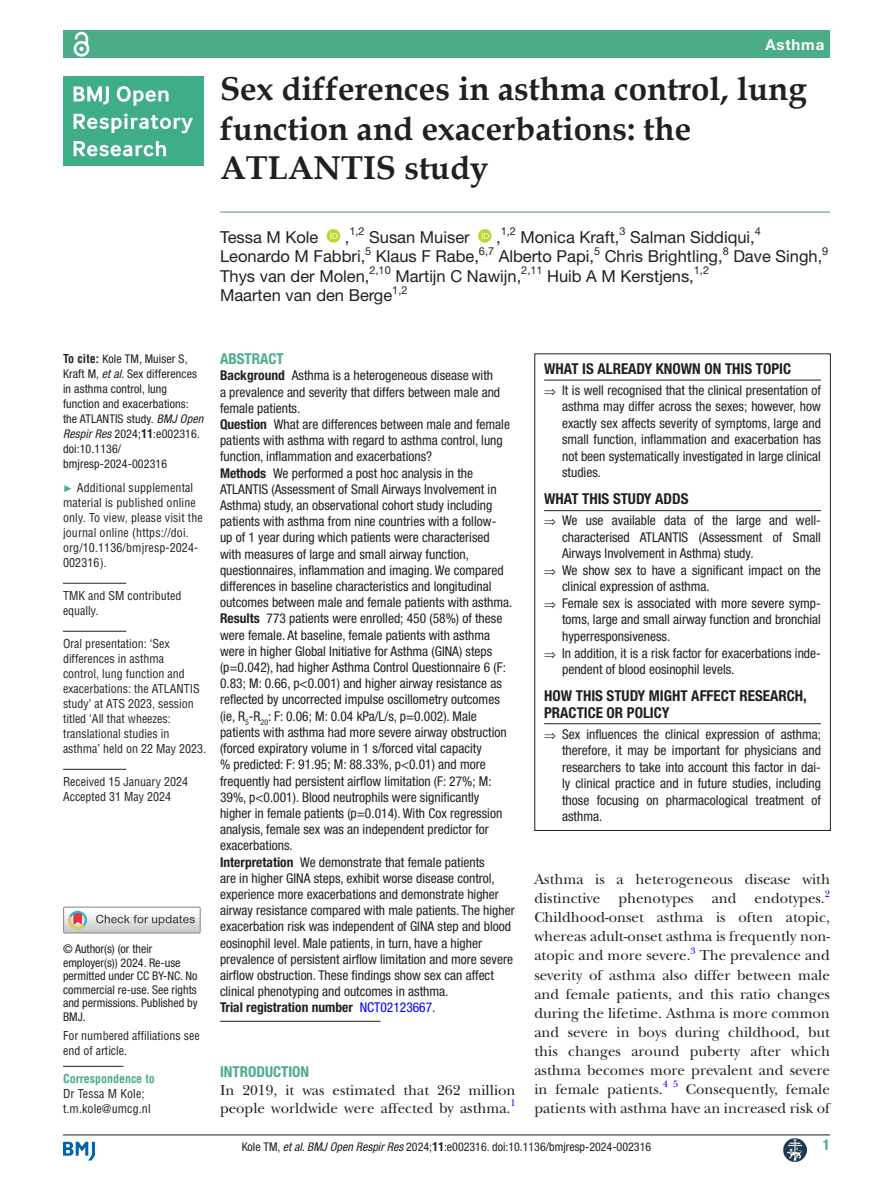
<style>
.page{position:relative;width:893px;height:1191px;background:#fff}
.page>*{position:absolute;margin:0;border:0;box-sizing:border-box;transform-origin:0 0}
.t1{font:700 33px/39px "Book Antiqua";color:#231f20}
.t2{font:16.5px/19.5px "Helvetica Neue LT Std";color:#231f20}
.t3{font:15px/19px "New Baskerville";color:#231f20}
.t4{font:700 condensed 15px/16.5px "Helvetica Neue LT Std";color:#231f20}
.t5{font:700 condensed 15px "Helvetica Neue LT Std";color:#4bad87}
.t6{font:700 15px "Helvetica Neue LT Std";letter-spacing:.055em;color:#fff}
.t7{font:condensed 13.5px/16.2px "Helvetica Neue LT Std";color:#231f20;text-align:justify}
.t8{font:condensed 12px/15px "Helvetica LT Std";color:#231f20}
.t9{font:condensed 12px/15px "Helvetica Neue LT Std";color:#231f20}
.t10{font:700 condensed 12px "Helvetica";color:#4bad87}
.t11{font:10.95px "Helvetica Neue LT Std";color:#231f20}
.t12{font:9.9px "New Baskerville";color:#00f}
.s1{font-family:"Helvetica";font-weight:700}
.s2{font-style:italic}
.s3{font-family:"Arial";font-stretch:normal;font-size:9.75px;color:#4bad87}
.s4{font-weight:700}
.s5{color:#00f}
</style>
<div class="page">
<svg style="left:63px;top:1141px;width:32px;height:19px"></svg>
<hr style="left:63px;top:1134px;width:767px;height:1px;background:#231f20">
<img style="left:783px;top:1138px;width:23px;height:23px">
<div style="left:63px;top:906px;width:138px;height:27px;border:1px solid #969090"></div>
<svg style="left:64px;top:907px;width:136px;height:26px"></svg>
<hr style="left:63px;top:583px;width:63px;height:1px;background:#231f20">
<hr style="left:63px;top:631px;width:63px;height:1px;background:#231f20">
<hr style="left:63px;top:769px;width:63px;height:1px;background:#231f20">
<hr style="left:63px;top:1066px;width:61px;height:1px;background:#231f20">
<div style="left:63px;top:76px;width:140px;height:90px;background:#3fae88"></div>
<svg style="left:74px;top:86px;width:35px;height:19px"></svg>
<svg style="left:117px;top:86px;width:52px;height:20px"></svg>
<svg style="left:74px;top:113px;width:119px;height:20px"></svg>
<svg style="left:74px;top:141px;width:92px;height:15px"></svg>
<hr style="left:220px;top:211px;width:610px;height:2px;background:#4bad87">
<svg style="left:327px;top:229px;width:13px;height:14px"></svg>
<svg style="left:478px;top:229px;width:13px;height:14px"></svg>
<div style="left:63px;top:31px;width:767px;height:27px;background:#4bad87"></div>
<svg style="left:72px;top:30px;width:20px;height:27px"></svg>
<hr style="left:220px;top:1021px;width:161px;height:1px;background:#231f20">
<hr style="left:544px;top:380px;width:277px;height:1px;background:#231f20">
<hr style="left:544px;top:510px;width:277px;height:1px;background:#231f20">
<hr style="left:544px;top:723px;width:277px;height:1px;background:#231f20">
<div style="left:534px;top:353px;width:297px;height:478px;border:1px solid #231f20"></div>
<p class="t6" style="left:765px;top:35px;width:60px">Asthma</p>
<h1 class="t1" style="left:220px;top:70px;width:588px">Sex differences in asthma control, lung function and exacerbations: the<br>ATLANTIS study</h1>
<p class="t2" style="left:220px;top:227px;width:610px;text-indent:276px">,<sup>1,2</sup> Monica Kraft,<sup>3</sup> Salman Siddiqui,<sup>4<br></sup>Leonardo M Fabbri,<sup>5</sup> Klaus F Rabe,<sup>6,7</sup> Alberto Papi,<sup>5</sup> Chris Brightling,<sup>8</sup> Dave Singh,<sup>9<br></sup>Thys van der Molen,<sup>2,10</sup> Martijn C Nawijn,<sup>2,11</sup> Huib A M Kerstjens,<sup>1,2<br></sup>Maarten van den Berge</p>
<p class="t2" style="left:220px;top:227px;width:100px">Tessa M Kole</p>
<p class="t2" style="left:345px;top:227px;width:126px">,<sup>1,2</sup> Susan Muiser</p>
<p class="t11" style="left:392px;top:283px;width:17px">1,2</p>
<p class="t9" style="left:63px;top:351px;width:142px"><span class="s1">To cite:</span> Kole TM, Muiser S,<br>Kraft M, <span class="s2">et al</span>. Sex differences in asthma control, lung function and exacerbations: the ATLANTIS study. <span class="s2">BMJ Open<br>Respir Res</span> 2024;<span class="s1">11</span>:e002316. doi:10.1136/ bmjresp-2024-002316</p>
<p class="t8" style="left:63px;top:480px;width:141px"><span class="s3">►</span> Additional supplemental material is published online only. To view, please visit the journal online (https://doi. org/10.1136/bmjresp-2024-<br>002316).</p>
<p class="t8" style="left:63px;top:588px;width:120px">TMK and SM contributed equally.</p>
<p class="t8" style="left:63px;top:636px;width:145px">Oral presentation: ‘Sex differences in asthma<br>control, lung function and exacerbations: the ATLANTIS study’ at ATS 2023, session titled ‘All that wheezes: translational studies in asthma’ held on 22 May 2023.</p>
<p class="t8" style="left:63px;top:774px;width:127px">Received 15 January 2024<br>Accepted 31 May 2024</p>
<p class="t9" style="left:63px;top:942px;width:136px;line-height:13.5px">© Author(s) (or their employer(s)) 2024. Re-use permitted under CC BY-NC. No commercial re-use. See rights and permissions. Published by<br>BMJ.</p>
<p class="t8" style="left:63px;top:1027px;width:138px">For numbered affiliations see end of article.</p>
<p class="t10" style="left:63px;top:1071px;width:93px">Correspondence to</p>
<p class="t8" style="left:63px;top:1086px;width:89px">Dr Tessa M Kole; t.m.kole@umcg.nl</p>
<p class="t5" style="left:220px;top:350px;width:65px">ABSTRACT</p>
<p class="t7" style="left:220px;top:367px;width:296px;text-align:left"><span class="s4">Background</span> Asthma is a heterogeneous disease with<br>a prevalence and severity that differs between male and female patients.<br><span class="s4">Question</span> What are differences between male and female patients with asthma with regard to asthma control, lung function, inflammation and exacerbations?<br><span class="s4">Methods</span> We performed a post hoc analysis in the ATLANTIS (Assessment of Small Airways Involvement in Asthma) study, an observational cohort study including patients with asthma from nine countries with a follow-<br>up of 1 year during which patients were characterised<br>with measures of large and small airway function, questionnaires, inflammation and imaging. We compared differences in baseline characteristics and longitudinal outcomes between male and female patients with asthma.<br><span class="s4">Results</span> 773 patients were enrolled; 450 (58%) of these were female. At baseline, female patients with asthma were in higher Global Initiative for Asthma (GINA) steps (p=0.042), had higher Asthma Control Questionnaire 6 (F:<br>0.83; M: 0.66, p&lt;0.001) and higher airway resistance as reflected by uncorrected impulse oscillometry outcomes (ie, R<sub>5</sub>-R<sub>20</sub>: F: 0.06; M: 0.04 kPa/L/s, p=0.002). Male patients with asthma had more severe airway obstruction (forced expiratory volume in 1 s/forced vital capacity<br>% predicted: F: 91.95; M: 88.33%, p&lt;0.01) and more frequently had persistent airflow limitation (F: 27%; M:<br>39%, p&lt;0.001). Blood neutrophils were significantly<br>higher in female patients (p=0.014). With Cox regression analysis, female sex was an independent predictor for exacerbations.<br><span class="s4">Interpretation</span> We demonstrate that female patients<br>are in higher GINA steps, exhibit worse disease control, experience more exacerbations and demonstrate higher airway resistance compared with male patients. The higher exacerbation risk was independent of GINA step and blood eosinophil level. Male patients, in turn, have a higher prevalence of persistent airflow limitation and more severe airflow obstruction. These findings show sex can affect clinical phenotyping and outcomes in asthma.<br><span class="s4">Trial registration number</span> <span class="s5">NCT02123667</span>.</p>
<p class="t5" style="left:220px;top:1062px;width:91px">INTRODUCTION</p>
<p class="t3" style="left:220px;top:1081px;width:297px;line-height:18px">In 2019, it was estimated that 262 million people worldwide were affected by asthma.</p>
<p class="t12" style="left:510px;top:1097px;width:7px">1</p>
<p class="t4" style="left:544px;top:360px;width:248px">WHAT IS ALREADY KNOWN ON THIS TOPIC</p>
<p class="t7" style="left:562px;top:382px;width:260px;text-indent:-18px">⇒ It is well recognised that the clinical presentation of asthma may differ across the sexes; however, how exactly sex affects severity of symptoms, large and small function, inflammation and exacerbation has not been systematically investigated in large clinical studies.</p>
<p class="t4" style="left:544px;top:490px;width:146px">WHAT THIS STUDY ADDS</p>
<p class="t7" style="left:544px;top:512px;width:278px">⇒ We use available data of the large and well-</p>
<p class="t7" style="left:562px;top:529px;width:260px">characterised ATLANTIS (Assessment of Small</p>
<p class="t7" style="left:562px;top:545px;width:193px">Airways Involvement in Asthma) study.</p>
<p class="t7" style="left:544px;top:562px;width:278px">⇒ We show sex to have a significant impact on the</p>
<p class="t7" style="left:562px;top:578px;width:149px">clinical expression of asthma.</p>
<p class="t7" style="left:544px;top:595px;width:278px">⇒ Female sex is associated with more severe symp-</p>
<p class="t7" style="left:562px;top:611px;width:260px">toms, large and small airway function and bronchial</p>
<p class="t7" style="left:562px;top:628px;width:110px">hyperresponsiveness.</p>
<p class="t7" style="left:544px;top:644px;width:278px">⇒ In addition, it is a risk factor for exacerbations inde-</p>
<p class="t7" style="left:562px;top:661px;width:174px">pendent of blood eosinophil levels.</p>
<p class="t4" style="left:544px;top:687px;width:264px">HOW THIS STUDY MIGHT AFFECT RESEARCH,<br>PRACTICE OR POLICY</p>
<p class="t7" style="left:562px;top:725px;width:260px;text-indent:-18px">⇒ Sex influences the clinical expression of asthma; therefore, it may be important for physicians and researchers to take into account this factor in dai&shy;ly clinical practice and in future studies, including those focusing on pharmacological treatment of asthma.</p>
<p class="t3" style="left:534px;top:870px;width:297px">Asthma is a heterogeneous disease with distinctive phenotypes and endotypes.</p>
<p class="t12" style="left:825px;top:887px;width:7px">2</p>
<p class="t3" style="left:534px;top:908px;width:297px;text-align:justify">Childhood-onset asthma is often atopic, whereas adult-onset asthma is frequently non&shy;atopic and more severe.<sup>3</sup> The prevalence and severity of asthma also differ between male and female patients, and this ratio changes during the lifetime. Asthma is more common and severe in boys during childhood, but this changes around puberty after which asthma becomes more prevalent and severe in female patients.</p>
<p class="t12" style="left:663px;top:1078px;width:17px">4 5</p>
<p class="t3" style="left:534px;top:1079px;width:297px;text-align:right">Consequently, female<br>patients with asthma have an increased risk of</p>
<p class="t9" style="left:242px;top:1138px;width:411px">Kole TM, <span class="s2">et al</span>. <span class="s2">BMJ Open Respir Res</span> 2024;<span class="s1">11</span>:e002316. doi:10.1136/bmjresp-2024-002316</p>
<p class="t5" style="left:823px;top:1135px;width:9px">1</p>
</div>
